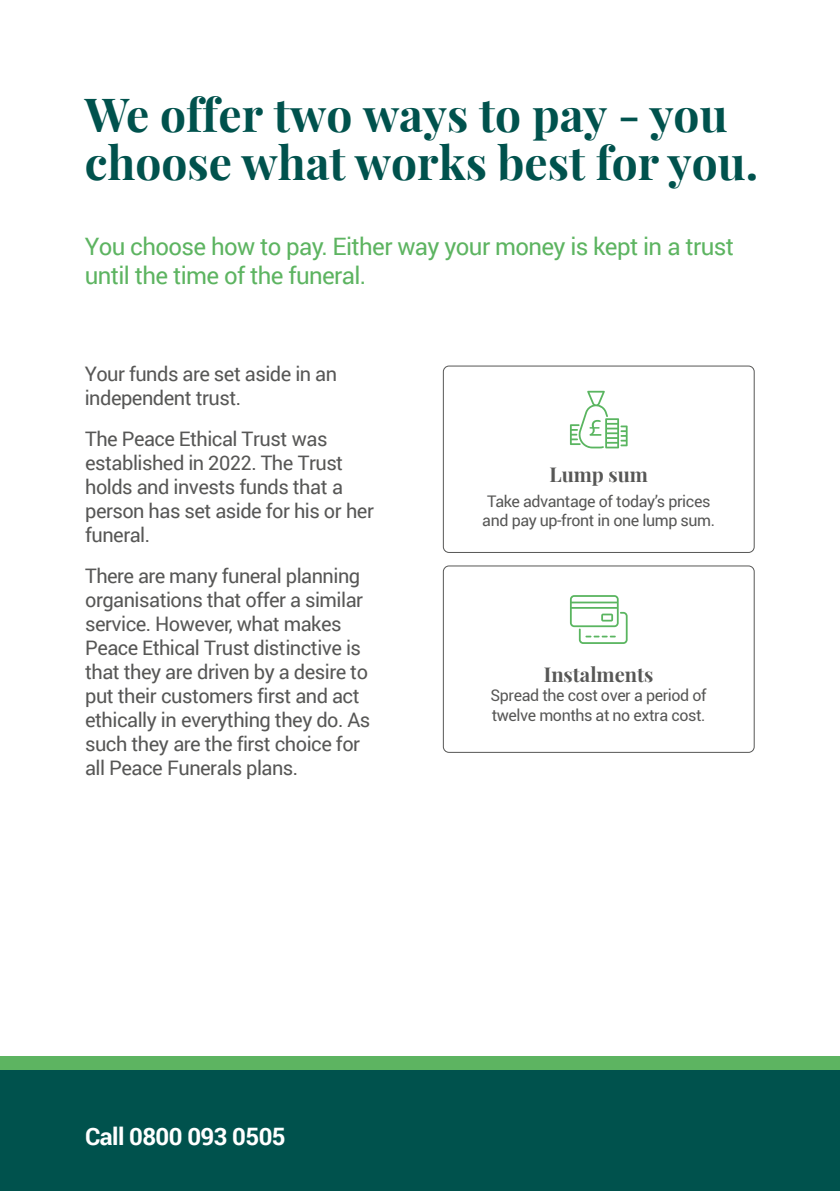
<style>
.page{position:relative;width:840px;height:1191px;background:#fff}
.page>*{position:absolute;margin:0;border:0;box-sizing:border-box;transform-origin:0 0}
.t1{font:46px/48px "Playfair Display";color:#00524d}
.t2{font:24px/28.8px "Roboto";letter-spacing:-.025em;color:#5db461}
.t3{font:700 24px "Roboto";letter-spacing:-.025em;color:#fff}
.t4{font:20px/24px "Roboto";letter-spacing:-.025em;color:#575756}
.t5{font:20px "Playfair Display";color:#575756}
.t6{font:16px/19.2px "Roboto";letter-spacing:-.025em;color:#575756}
.s1{font-weight:700}
</style>
<div class="page">
<div style="left:0;top:1057px;width:839px;height:134px;background:#00524d"></div>
<div style="left:0;top:1056px;width:839px;height:14px;background:#5db461"></div>
<div style="left:443px;top:366px;width:311px;height:187px;border:1px solid #575756;border-radius:6px"></div>
<svg style="left:570px;top:391px;width:57px;height:57px"></svg>
<div style="left:443px;top:566px;width:311px;height:186px;border:1px solid #575756;border-radius:6px"></div>
<svg style="left:570px;top:595px;width:57px;height:49px"></svg>
<h1 class="t1" style="left:85px;top:87px;width:674px">We o<span class="s1">ffer</span> two ways to pay - you choose what works best for you.</h1>
<p class="t2" style="left:85px;top:231px;width:650px">You choose how to pay. Either way your money is kept in a trust until the time of the funeral.</p>
<p class="t4" style="left:85px;top:361px;width:254px">Your funds are set aside in an independent trust.</p>
<p class="t4" style="left:85px;top:426px;width:290px">The Peace Ethical Trust was established in 2022. The Trust holds and invests funds that a person has set aside for his or her funeral.</p>
<p class="t4" style="left:85px;top:563px;width:286px">There are many funeral planning organisations that offer a similar service. However, what makes<br>Peace Ethical Trust distinctive is that they are driven by a desire to put their customers first and act ethically in everything they do. As such they are the first choice for all Peace Funerals plans.</p>
<p class="t5" style="left:549px;top:459px;width:100px">Lump sum</p>
<p class="t6" style="left:482px;top:491px;width:234px">Take advantage of today’s prices and pay up-front in one lump sum.</p>
<p class="t5" style="left:543px;top:659px;width:111px">Instalments</p>
<p class="t6" style="left:490px;top:685px;width:217px">Spread the cost over a period of twelve months at no extra cost.</p>
<p class="t3" style="left:85px;top:1119px;width:202px">Call 0800 093 0505</p>
</div>
